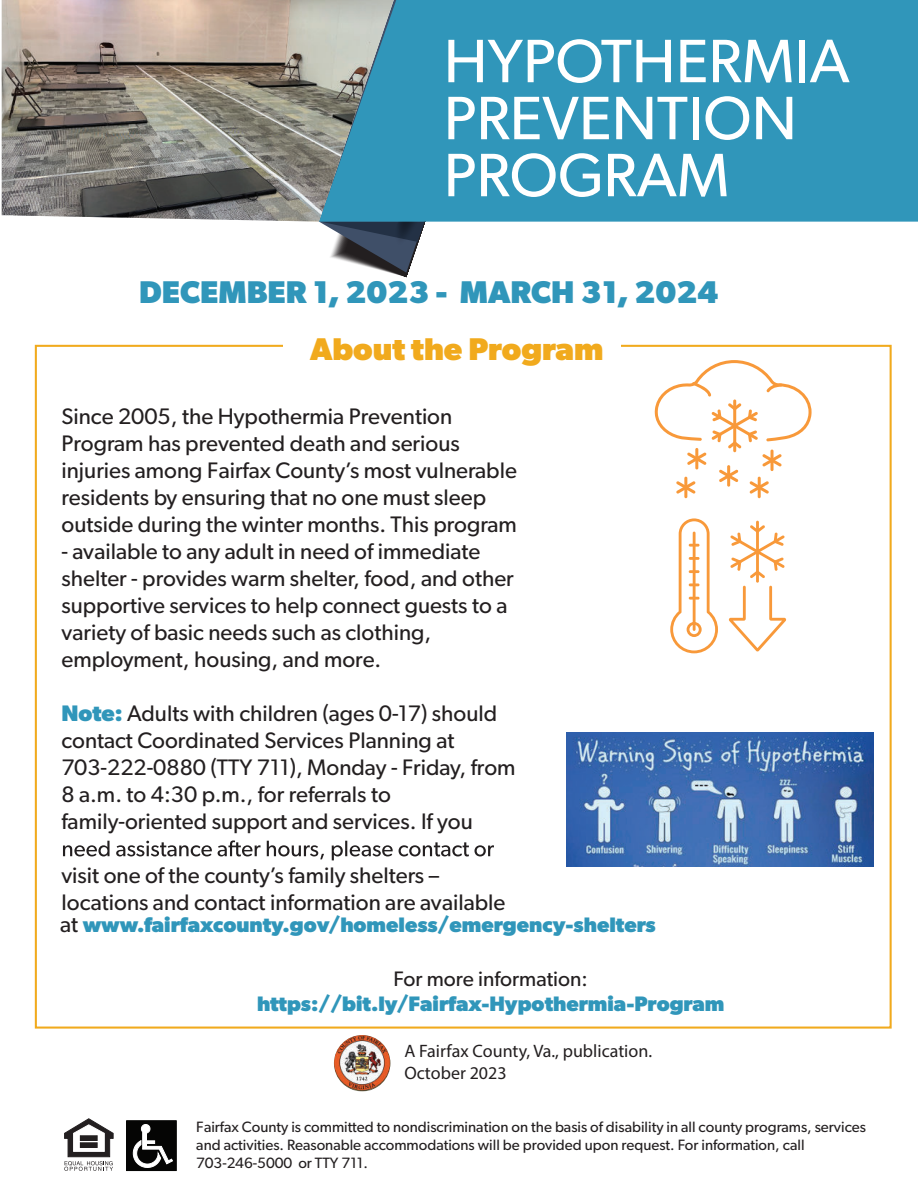
<style>
.page{position:relative;width:918px;height:1188px;background:#fff}
.page>*{position:absolute;margin:0;border:0;box-sizing:border-box;transform-origin:0 0}
.t1{font:61.5px/57px "Gibson";color:#fff}
.t2{font:700 31.5px "Gibson";color:#3096ba}
.t3{font:700 31.5px "Gibson";color:#f1aa1d}
.t4{font:22.5px/27px "Gibson";color:#231f20}
.t5{font:700 21px "Gibson";color:#3096ba}
.t6{font:21px "Gibson";color:#231f20}
.t7{font:18px/21.6px "Myriad Pro";color:#231f20}
.t8{font:15px/18px "Gibson";color:#231f20}
.s1{font-weight:700;color:#3096ba}
.s2{font-weight:400;font-size:22.5px;color:#231f20}
</style>
<div class="page">
<svg style="left:320px;top:222px;width:105px;height:55px"></svg>
<div style="left:394px;top:0;width:524px;height:222px;background:#3096ba"></div>
<img style="left:2px;top:0;width:392px;height:222px">
<div style="left:127px;top:1121px;width:49px;height:50px;background:#050504"></div>
<svg style="left:133px;top:1124px;width:40px;height:44px"></svg>
<svg style="left:64px;top:1119px;width:49px;height:52px"></svg>
<div style="left:80px;top:1136px;width:17px;height:4px;border:1px solid #231f20"></div>
<div style="left:80px;top:1143px;width:17px;height:4px;border:1px solid #231f20"></div>
<img style="left:334px;top:1035px;width:56px;height:57px;border-radius:28px">
<svg style="left:63px;top:840px;width:431px;height:20px"></svg>
<svg style="left:729px;top:586px;width:57px;height:65px"></svg>
<svg style="left:670px;top:518px;width:48px;height:135px"></svg>
<hr style="left:756px;top:521px;width:3px;height:62px;background:#f8993a">
<svg style="left:730px;top:525px;width:55px;height:53px"></svg>
<hr style="left:684px;top:477px;width:3px;height:21px;background:#f8993a;border-radius:2px">
<hr style="left:758px;top:477px;width:3px;height:21px;background:#f8993a;border-radius:2px">
<img style="left:567px;top:733px;width:307px;height:134px">
<svg style="left:655px;top:360px;width:157px;height:134px"></svg>
<h1 class="t1" style="left:444px;top:36px;width:408px">HYPOTHERMIA<br>PREVENTION<br>PROGRAM</h1>
<h2 class="t2" style="left:139px;top:279px;width:581px">DECEMBER 1, 2023 - MARCH 31, 2024</h2>
<h2 class="t3" style="left:310px;top:337px;width:295px">About the Program</h2>
<p class="t4" style="left:61px;top:404px;width:457px">Since 2005, the Hypothermia Prevention Program has prevented death and serious injuries among Fairfax County’s most vulnerable residents by ensuring that no one must sleep outside during the winter months. This program</p>
<p class="t4" style="left:61px;top:539px;width:454px">- available to any adult in need of immediate shelter - provides warm shelter, food, and other supportive services to help connect guests to a variety of basic needs such as clothing, employment, housing, and more.</p>
<p class="t4" style="left:61px;top:701px;width:456px"><span class="s1">Note:</span> Adults with children (ages 0-17) should contact Coordinated Services Planning at 703-222-0880 (TTY 711), Monday - Friday, from 8 a.m. to 4:30 p.m., for referrals to family-oriented support and services. If you</p>
<p class="t4" style="left:61px;top:863px;width:446px">visit one of the county’s family shelters – locations and contact information are available</p>
<p class="t5" style="left:60px;top:917px;width:597px"><span class="s2">at</span> www.fairfaxcounty.gov/homeless/emergency-shelters</p>
<p class="t6" style="left:394px;top:969px;width:196px">For more information:</p>
<p class="t5" style="left:257px;top:995px;width:469px">https://bit.ly/Fairfax-Hypothermia-Program</p>
<p class="t7" style="left:404px;top:1042px;width:249px">A Fairfax County, Va., publication.<br>October 2023</p>
<p class="t8" style="left:196px;top:1119px;width:671px">Fairfax County is committed to nondiscrimination on the basis of disability in all county programs, services and activities. Reasonable accommodations will be provided upon request. For information, call<br>703-246-5000 or TTY 711.</p>
</div>
